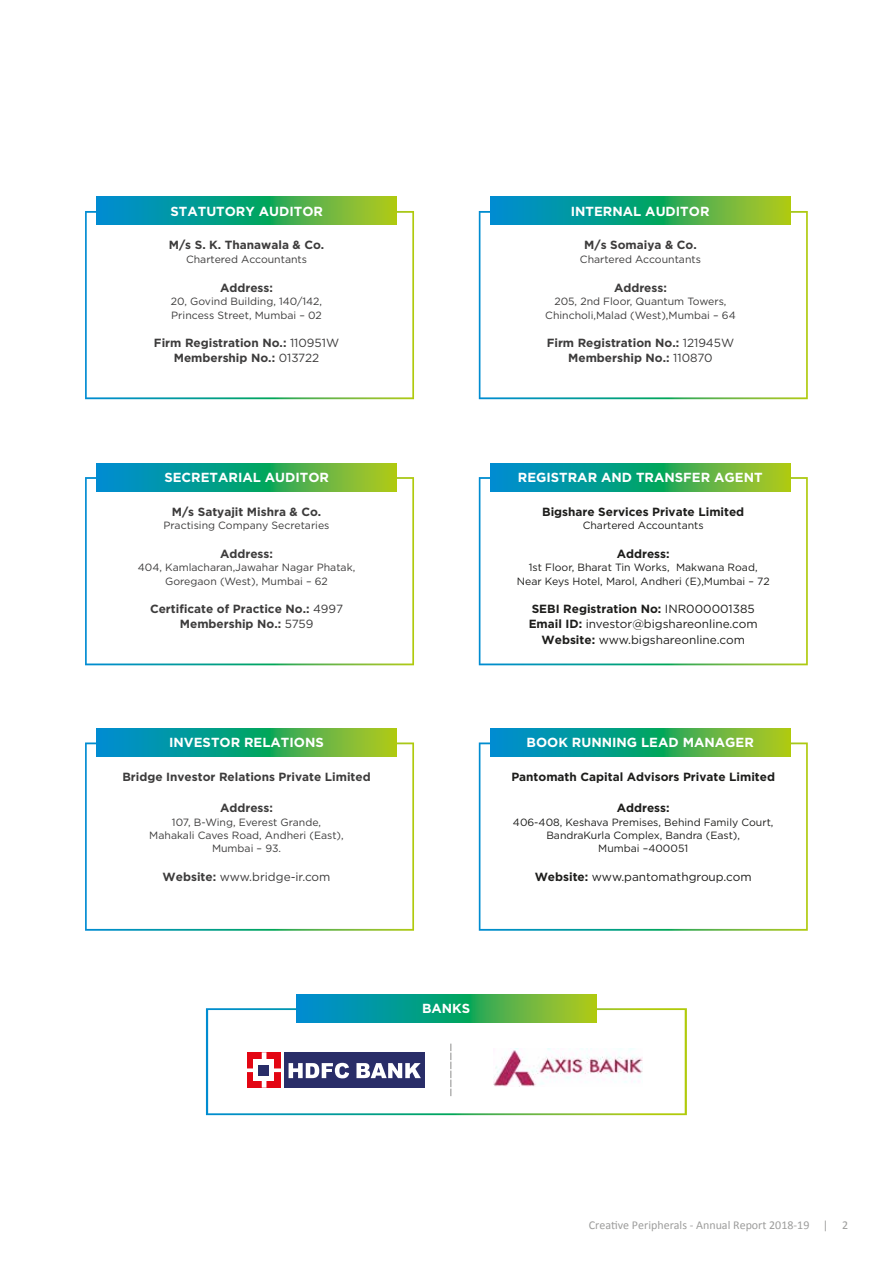
<style>
.page{position:relative;width:893px;height:1263px;background:#fff}
.page>*{position:absolute;margin:0;border:0;box-sizing:border-box;transform-origin:0 0}
.t1{font:700 13.2px "Gotham";color:#fff}
.t2{font:12px "Calibri";color:#9d9d9c}
.t3{font:700 11.85px/15.5px "Gotham";color:#3d3c3c;text-align:center}
.t4{font:11.85px/15.5px "Gotham";color:#1d1d1b;text-align:center}
.t5{font:700 11.85px "Gotham";color:#1d1d1b}
.t6{font:11.85px "Gotham";color:#3d3c3c}
.t7{font:10.5px/13.4px "Gotham";color:#3d3c3c;text-align:center}
.t8{font:10.5px/13.4px "Gotham";color:#1d1d1b;text-align:center}
.s1{font-weight:400}
.s2{font-weight:700}
</style>
<div class="page">
<svg style="left:85px;top:211px;width:329px;height:188px"></svg>
<svg style="left:97px;top:197px;width:300px;height:28px;background:#2ea673"></svg>
<svg style="left:479px;top:211px;width:329px;height:188px"></svg>
<svg style="left:491px;top:197px;width:299px;height:28px;background:#2ea673"></svg>
<svg style="left:85px;top:477px;width:329px;height:188px"></svg>
<svg style="left:97px;top:463px;width:300px;height:28px;background:#2ea673"></svg>
<svg style="left:479px;top:477px;width:329px;height:188px"></svg>
<svg style="left:491px;top:463px;width:299px;height:28px;background:#2ea673"></svg>
<svg style="left:85px;top:742px;width:329px;height:189px"></svg>
<svg style="left:97px;top:728px;width:300px;height:28px;background:#2ea673"></svg>
<svg style="left:479px;top:742px;width:329px;height:189px"></svg>
<svg style="left:491px;top:728px;width:299px;height:28px;background:#2ea673"></svg>
<svg style="left:206px;top:1008px;width:481px;height:107px"></svg>
<svg style="left:296px;top:994px;width:300px;height:28px;background:#2ea673"></svg>
<svg style="left:450px;top:1043px;width:2px;height:53px"></svg>
<div style="left:284px;top:1052px;width:140px;height:35px;background:#292d68"></div>
<div style="left:247px;top:1052px;width:34px;height:36px;background:#e30613"></div>
<svg style="left:247px;top:1068px;width:34px;height:4px"></svg>
<hr style="left:262px;top:1052px;width:4px;height:36px;background:#fff">
<div style="left:254px;top:1059px;width:20px;height:22px;background:#fff"></div>
<div style="left:259px;top:1064px;width:10px;height:11px;background:#292d68"></div>
<svg style="left:289px;top:1063px;width:60px;height:15px"></svg>
<svg style="left:356px;top:1063px;width:65px;height:15px"></svg>
<img style="left:493px;top:1048px;width:149px;height:39px">
<p class="t1" style="left:170px;top:203px;width:154px">STATUTORY AUDITOR</p>
<p class="t3" style="left:169px;top:237px;width:157px">M/s S. K. Thanawala &amp; Co.</p>
<p class="t7" style="left:186px;top:253px;width:123px">Chartered Accountants</p>
<p class="t3" style="left:220px;top:279px;width:54px">Address:</p>
<p class="t7" style="left:171px;top:295px;width:153px;text-align:left">20, Govind Building, 140/142,<br>Princess Street, Mumbai – 02</p>
<p class="t3" style="left:154px;top:335px;width:187px">Firm Registration No.: <span class="s1">110951W<br></span>Membership No.: <span class="s1">013722</span></p>
<p class="t1" style="left:164px;top:469px;width:166px">SECRETARIAL AUDITOR</p>
<p class="t3" style="left:172px;top:503px;width:151px">M/s Satyajit Mishra &amp; Co.</p>
<p class="t7" style="left:164px;top:519px;width:167px">Practising Company Secretaries</p>
<p class="t3" style="left:220px;top:545px;width:54px">Address:</p>
<p class="t7" style="left:138px;top:561px;width:219px">404, Kamlacharan,Jawahar Nagar Phatak,<br>Goregaon (West), Mumbai – 62</p>
<p class="t3" style="left:150px;top:601px;width:195px">Certificate of Practice No.: <span class="s1">4997<br></span>Membership No.: <span class="s1">5759</span></p>
<p class="t1" style="left:169px;top:735px;width:156px">INVESTOR RELATIONS</p>
<p class="t3" style="left:122px;top:769px;width:250px">Bridge Investor Relations Private Limited</p>
<p class="t3" style="left:220px;top:800px;width:54px">Address:</p>
<p class="t7" style="left:149px;top:815px;width:196px">107, B-Wing, Everest Grande,<br>Mahakali Caves Road, Andheri (East),<br>Mumbai – 93.</p>
<p class="t6" style="left:163px;top:870px;width:169px"><span class="s2">Website:</span> www.bridge-ir.com</p>
<p class="t1" style="left:571px;top:203px;width:140px">INTERNAL AUDITOR</p>
<p class="t3" style="left:584px;top:237px;width:114px">M/s Somaiya &amp; Co.</p>
<p class="t7" style="left:580px;top:253px;width:123px">Chartered Accountants</p>
<p class="t3" style="left:614px;top:279px;width:54px">Address:</p>
<p class="t7" style="left:545px;top:295px;width:192px">205, 2nd Floor, Quantum Towers,<br>Chincholi,Malad (West),Mumbai – 64</p>
<p class="t3" style="left:547px;top:335px;width:189px">Firm Registration No.: <span class="s1">121945W<br></span>Membership No.: <span class="s1">110870</span></p>
<p class="t1" style="left:518px;top:469px;width:246px">REGISTRAR AND TRANSFER AGENT</p>
<p class="t5" style="left:542px;top:504px;width:204px">Bigshare Services Private Limited</p>
<p class="t8" style="left:583px;top:519px;width:123px">Chartered Accountants</p>
<p class="t5" style="left:617px;top:547px;width:54px">Address:</p>
<p class="t8" style="left:517px;top:561px;width:254px">1st Floor, Bharat Tin Works, Makwana Road,<br>Near Keys Hotel, Marol, Andheri (E),Mumbai – 72</p>
<p class="t4" style="left:529px;top:601px;width:231px"><span class="s2">SEBI Registration No:</span> INR000001385<br><span class="s2">Email ID:</span> investor@bigshareonline.com<br><span class="s2">Website:</span> www.bigshareonline.com</p>
<p class="t1" style="left:527px;top:735px;width:229px">BOOK RUNNING LEAD MANAGER</p>
<p class="t5" style="left:511px;top:770px;width:265px">Pantomath Capital Advisors Private Limited</p>
<p class="t5" style="left:617px;top:801px;width:54px">Address:</p>
<p class="t8" style="left:513px;top:815px;width:262px">406-408, Keshava Premises, Behind Family Court,<br>BandraKurla Complex, Bandra (East),<br>Mumbai –400051</p>
<p class="t4" style="left:535px;top:868px;width:219px"><span class="s2">Website:</span> www.pantomathgroup.com</p>
<p class="t1" style="left:422px;top:1000px;width:50px">BANKS</p>
<p class="t2" style="left:589px;top:1218px;width:261px">Creative Peripherals - Annual Report 2018-19 | 2</p>
</div>
